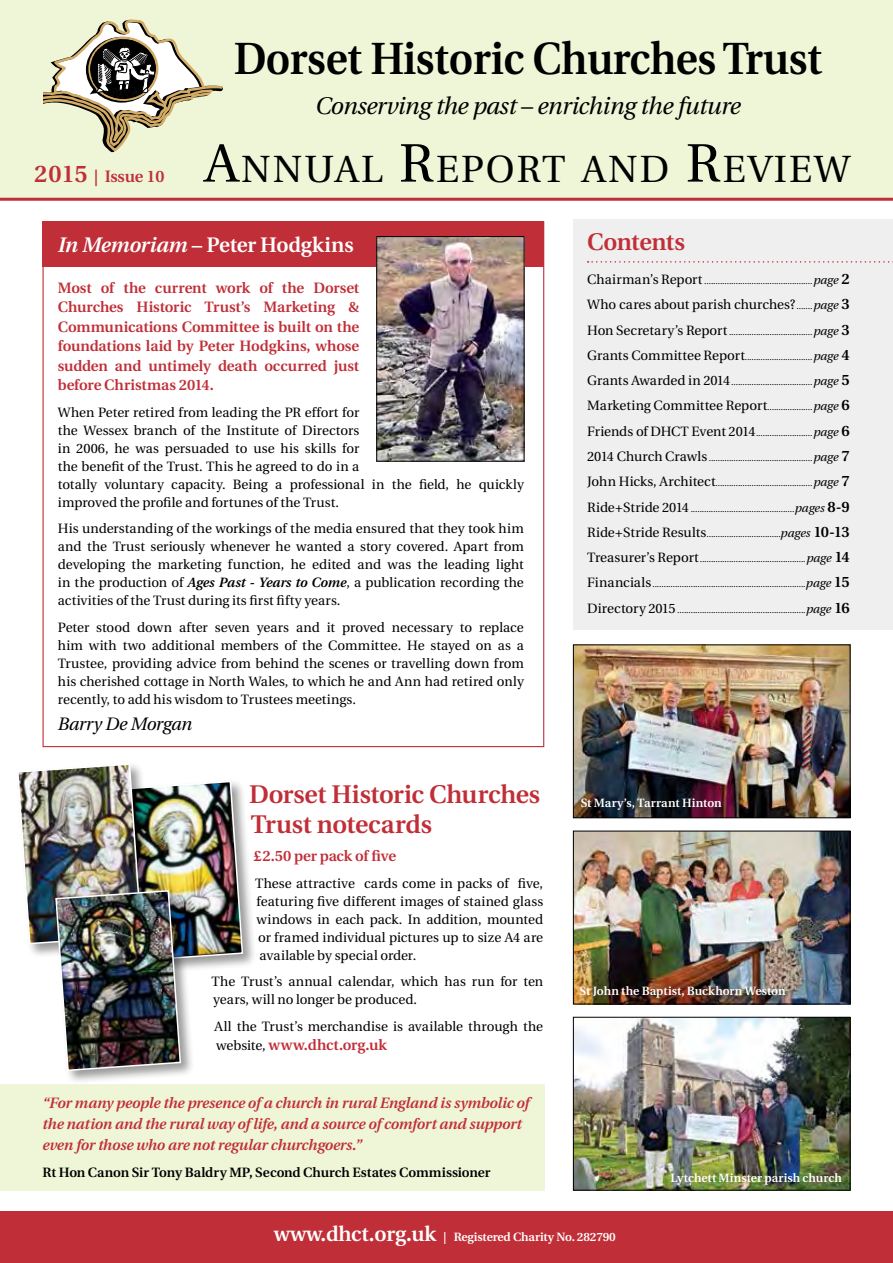
<style>
.page{position:relative;width:893px;height:1263px;background:#fff}
.page>*{position:absolute;margin:0;border:0;box-sizing:border-box;transform-origin:0 0}
.t1{font:600 45px "Utopia";letter-spacing:-.01em;color:#000;scale:.94 1}
.t2{font:37.8px "Utopia";letter-spacing:.055em;color:#000}
.t3{font:600 25.5px/30.6px "Utopia";letter-spacing:-.01em;color:#c02f38}
.t4{font:italic 24px "Utopia";letter-spacing:-.02em;color:#000}
.t5{font:600 24px "Utopia";letter-spacing:-.015em;color:#c02f38}
.t6{font:600 21px "Utopia";letter-spacing:-.015em;color:#fff}
.t7{font:italic 18px "Utopia";letter-spacing:-.02em;color:#000}
.t8{font:600 16.5px "Utopia";letter-spacing:-.01em;color:#c02f38}
.t9{font:600 15px/19.5px "Utopia";letter-spacing:-.005em;color:#c02f38;text-align:justify}
.t10{font:italic 600 15px/21px "Utopia";letter-spacing:-.015em;color:#c02f38}
.t11{font:13.5px/18px "Utopia";color:#000;text-align:justify}
.t12{font:600 13.5px "Utopia";letter-spacing:-.005em;color:#000}
.t13{font:600 12px "Utopia";letter-spacing:-.005em;color:#fff}
.t14{font:9px "Utopia";color:#000}
.s1{font-size:24px}
.s2{font-size:54px}
.s3{font-style:italic}
.s4{font-weight:600;font-style:italic}
.s5{font-weight:400;font-size:13.5px;color:#000}
.s6{font-size:13.5px}
.s7{font-style:italic;font-size:12px}
.s8{font-weight:600;font-size:15px}
.s9{font-size:9px}
.s10{font-size:21px}
</style>
<div class="page">
<div style="left:0;top:0;width:893px;height:199px;background:#eff5d7"></div>
<div style="left:573px;top:219px;width:320px;height:410px;background:#efeff0"></div>
<svg style="left:44px;top:19px;width:179px;height:134px"></svg>
<div style="left:0;top:1212px;width:893px;height:51px;background:#c02f38"></div>
<hr style="left:0;top:198px;width:893px;height:3px;background:#c02f38">
<svg style="left:588px;top:261px;width:305px;height:2px"></svg>
<img style="left:575px;top:646px;width:273px;height:170px">
<div style="left:573px;top:644px;width:277px;height:174px;border:1px solid #000"></div>
<img style="left:575px;top:833px;width:273px;height:169px">
<div style="left:573px;top:831px;width:277px;height:173px;border:1px solid #000"></div>
<img style="left:575px;top:1019px;width:273px;height:169px">
<div style="left:573px;top:1017px;width:277px;height:173px;border:1px solid #000"></div>
<div style="left:43px;top:221px;width:501px;height:46px;background:#c02f38"></div>
<img style="left:378px;top:238px;width:144px;height:222px">
<div style="left:376px;top:236px;width:148px;height:226px;border:1px solid #000"></div>
<div style="left:0;top:1084px;width:544px;height:107px;background:#eff5d7"></div>
<div style="left:116px;top:779px;width:141px;height:196px;background:#000;opacity:.4"></div>
<div style="left:54px;top:888px;width:141px;height:197px;background:#000;opacity:.4"></div>
<img style="left:18px;top:765px;width:226px;height:307px">
<h1 class="t1" style="left:234px;top:34px;width:628px">Dorset Historic Churches Trust</h1>
<p class="t8" style="left:34px;top:167px;width:132px"><span class="s1">2015</span> | Issue 10</p>
<h3 class="t4" style="left:315px;top:92px;width:427px">Conserving the past – enriching the future</h3>
<h2 class="t2" style="left:205px;top:148px;width:646px"><span class="s2">A</span>NNUAL <span class="s2">R</span>EPORT AND <span class="s2">R</span>EVIEW</h2>
<h3 class="t6" style="left:58px;top:233px;width:297px"><span class="s3">In Memoriam</span> – Peter Hodgkins</h3>
<p class="t9" style="left:58px;top:278px;width:303px">Most of the current work of the Dorset Churches Historic Trust’s Marketing &amp; Communications Committee is built on the foundations laid by Peter Hodgkins, whose sudden and untimely death occurred just before Christmas 2014.</p>
<p class="t11" style="left:58px;top:403px;width:468px;text-align:left">When Peter retired from leading the PR effort for<br>the Wessex branch of the Institute of Directors<br>in 2006, he was persuaded to use his skills for<br>the benefit of the Trust. This he agreed to do in a<br>totally voluntary capacity. Being a professional in the field, he quickly improved the profile and fortunes of the Trust.</p>
<p class="t11" style="left:58px;top:520px;width:468px">His understanding of the workings of the media ensured that they took him and the Trust seriously whenever he wanted a story covered. Apart from developing the marketing function, he edited and was the leading light in the production of <span class="s4">Ages Past - Years to Come</span>, a publication recording the activities of the Trust during its first fifty years.</p>
<p class="t11" style="left:58px;top:618px;width:468px">Peter stood down after seven years and it proved necessary to replace him with two additional members of the Committee. He stayed on as a Trustee, providing advice from behind the scenes or travelling down from his cherished cottage in North Wales, to which he and Ann had retired only recently, to add his wisdom to Trustees meetings.</p>
<h3 class="t7" style="left:58px;top:714px;width:136px">Barry De Morgan</h3>
<h3 class="t3" style="left:249px;top:779px;width:292px">Dorset Historic Churches<br>Trust notecards</h3>
<p class="t9" style="left:254px;top:847px;width:144px">£2.50 per pack of five</p>
<p class="t11" style="left:255px;top:875px;width:290px">These attractive cards come in packs of five, featuring five different images of stained glass windows in each pack. In addition, mounted or framed individual pictures up to size A4 are available by special order.</p>
<p class="t11" style="left:212px;top:973px;width:333px">The Trust’s annual calendar, which has run for ten years, will no longer be produced.</p>
<p class="t11" style="left:215px;top:1018px;width:330px">All the Trust’s merchandise is available through the</p>
<p class="t9" style="left:216px;top:1036px;width:172px"><span class="s5">website,</span> www.dhct.org.uk</p>
<p class="t10" style="left:43px;top:1093px;width:488px">“For many people the presence of a church in rural England is symbolic of the nation and the rural way of life, and a source of comfort and support even for those who are not regular churchgoers.”</p>
<p class="t12" style="left:43px;top:1165px;width:449px">Rt Hon Canon Sir Tony Baldry MP, Second Church Estates Commissioner</p>
<h3 class="t5" style="left:587px;top:229px;width:99px">Contents</h3>
<p class="t14" style="left:587px;top:276px;width:264px"><span class="s6">Chairman’s Report</span> ................................................<span class="s7">page</span> <span class="s8">2</span></p>
<p class="t11" style="left:587px;top:296px;width:264px">Who cares about parish churches?<span class="s9">.......</span><span class="s7">page</span> <span class="s8">3</span></p>
<p class="t14" style="left:587px;top:327px;width:264px"><span class="s6">Hon Secretary’s Report</span> .....................................<span class="s7">page</span> <span class="s8">3</span></p>
<p class="t14" style="left:587px;top:352px;width:264px"><span class="s6">Grants Committee Report</span>..............................<span class="s7">page</span> <span class="s8">4</span></p>
<p class="t14" style="left:587px;top:377px;width:264px"><span class="s6">Grants Awarded in 2014</span>....................................<span class="s7">page</span> <span class="s8">5</span></p>
<p class="t11" style="left:587px;top:397px;width:264px">Marketing Committee Report<span class="s9">....................</span><span class="s7">page</span> <span class="s8">6</span></p>
<p class="t14" style="left:587px;top:428px;width:264px"><span class="s6">Friends of DHCT Event 2014</span>.........................<span class="s7">page</span> <span class="s8">6</span></p>
<p class="t14" style="left:587px;top:453px;width:264px"><span class="s6">2014 Church Crawls</span> ..............................................<span class="s7">page</span> <span class="s8">7</span></p>
<p class="t14" style="left:587px;top:478px;width:264px"><span class="s6">John Hicks, Architect</span>...........................................<span class="s7">page</span> <span class="s8">7</span></p>
<p class="t14" style="left:587px;top:503px;width:264px"><span class="s6">Ride+Stride 2014</span> ..............................................<span class="s7">pages</span> <span class="s8">8-9</span></p>
<p class="t14" style="left:587px;top:529px;width:264px"><span class="s6">Ride+Stride Results</span>.................................<span class="s7">pages</span> <span class="s8">10-13</span></p>
<p class="t14" style="left:587px;top:554px;width:264px"><span class="s6">Treasurer’s Report</span>...............................................<span class="s7">page</span> <span class="s8">14</span></p>
<p class="t14" style="left:587px;top:579px;width:264px"><span class="s6">Financials</span>....................................................................<span class="s7">page</span> <span class="s8">15</span></p>
<p class="t14" style="left:587px;top:604px;width:264px"><span class="s6">Directory 2015</span> .........................................................<span class="s7">page</span> <span class="s8">16</span></p>
<p class="t13" style="left:581px;top:796px;width:143px">St Mary’s, Tarrant Hinton</p>
<p class="t13" style="left:580px;top:984px;width:208px">St John the Baptist, Buckhorn Weston</p>
<p class="t13" style="left:670px;top:1171px;width:173px">Lytchett Minster parish church</p>
<p class="t13" style="left:274px;top:1230px;width:343px"><span class="s10">www.dhct.org.uk</span> | Registered Charity No. 282790</p>
</div>
